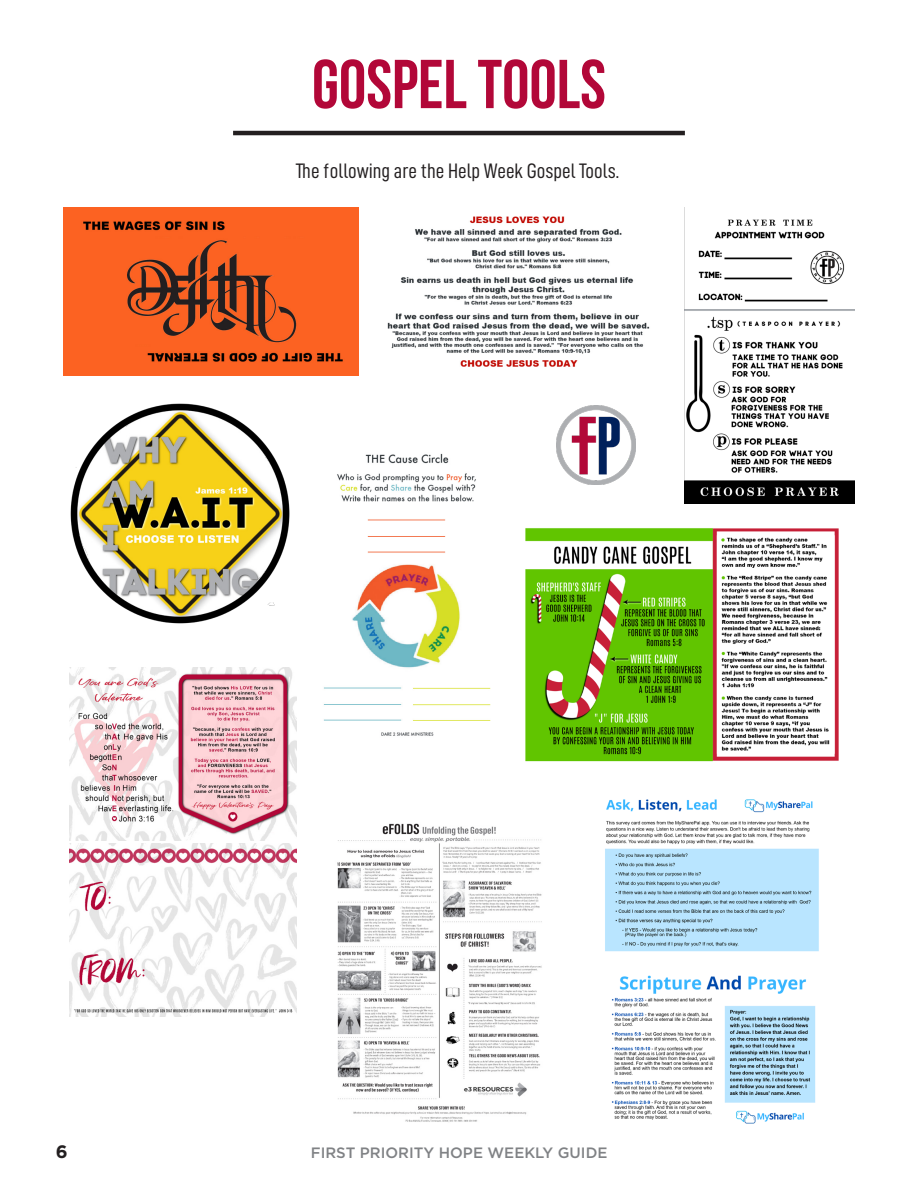
<style>
.page{position:relative;width:918px;height:1188px;background:#fff}
.page>*{position:absolute;margin:0;border:0;box-sizing:border-box;transform-origin:0 0}
.t1{font:700 69px "Bebas Neue";color:#b20738}
.t2{font:21px "D DIN Condensed";color:#231f20}
.t3{font:700 18px "Gotham";color:#231f20}
.t4{font:500 15px "Gotham";color:#808285}
</style>
<div class="page">
<img style="left:337px;top:823px;width:205px;height:299px">
<hr style="left:233px;top:131px;width:452px;height:4px;background:#231f20">
<img style="left:63px;top:207px;width:295px;height:169px">
<img style="left:387px;top:216px;width:263px;height:151px">
<img style="left:685px;top:219px;width:169px;height:285px">
<img style="left:70px;top:403px;width:220px;height:221px">
<img style="left:323px;top:453px;width:168px;height:283px">
<img style="left:525px;top:528px;width:314px;height:234px">
<img style="left:70px;top:667px;width:227px;height:173px">
<img style="left:70px;top:843px;width:227px;height:174px">
<img style="left:556px;top:406px;width:80px;height:79px">
<img style="left:605px;top:799px;width:214px;height:153px">
<img style="left:611px;top:975px;width:205px;height:149px">
<p class="t1" style="left:312px;top:46px;width:295px">GOSPEL TOOLS</p>
<p class="t2" style="left:296px;top:160px;width:325px">The following are the Help Week Gospel Tools.</p>
<p class="t3" style="left:56px;top:1141px;width:13px">6</p>
<p class="t4" style="left:311px;top:1143px;width:298px">FIRST PRIORITY HOPE WEEKLY GUIDE</p>
</div>
